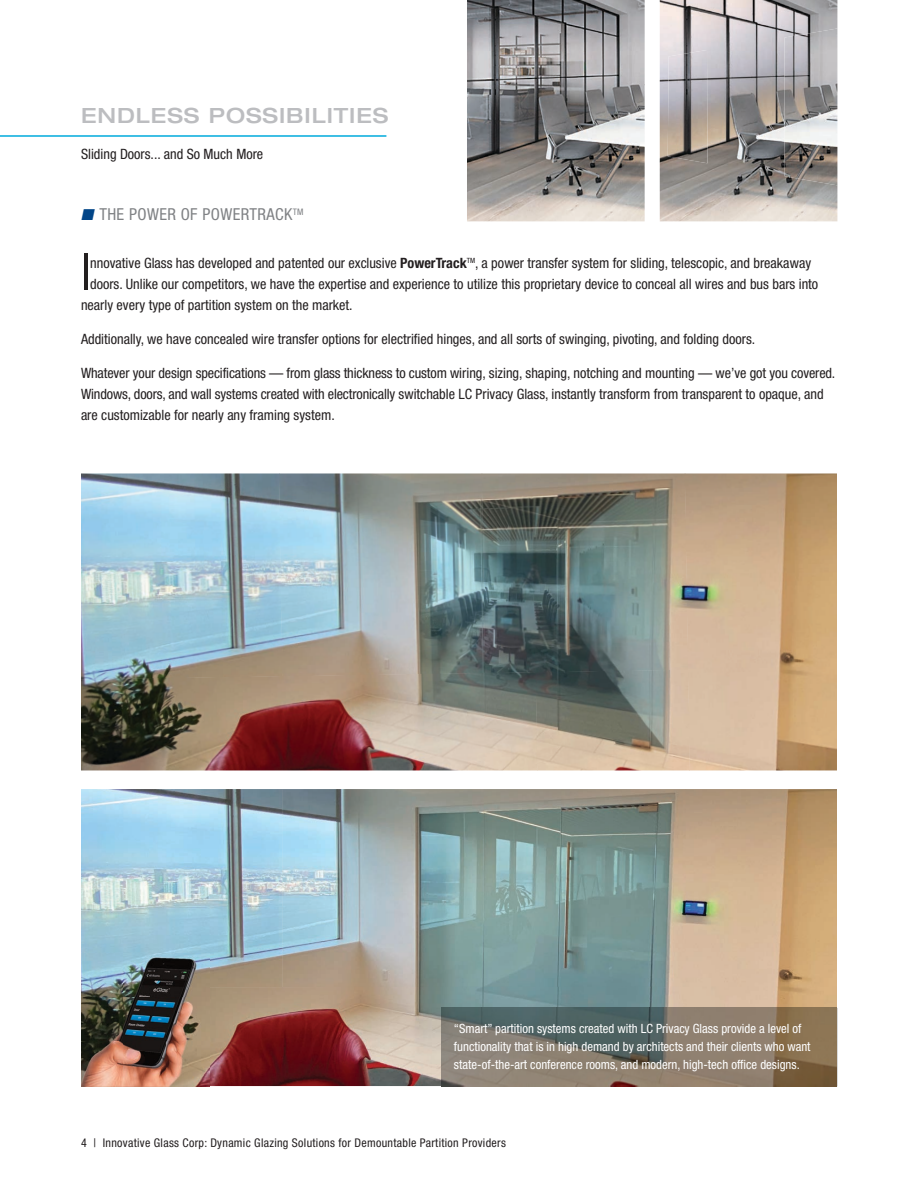
<style>
.page{position:relative;width:918px;height:1188px;background:#fff}
.page>*{position:absolute;margin:0;border:0;box-sizing:border-box;transform-origin:0 0}
.t1{font:300 condensed 50.55px "Helvetica Neue";color:#231f20}
.t2{font:500 expanded 21px "Helvetica Neue";letter-spacing:.045em;color:#bcbdc0}
.t3{font:condensed 16.5px "Helvetica Neue";letter-spacing:.025em;color:#808285}
.t4{font:condensed 14.25px/21px "Helvetica Neue";color:#231f20}
.t5{font:condensed 12.75px/18px "Helvetica Neue";color:#fff}
.t6{font:condensed 12px "Helvetica Neue";letter-spacing:.025em;color:#231f20}
.s1{color:#014588}
.s2{font-weight:700}
</style>
<div class="page">
<hr style="left:0;top:135px;width:386px;height:2px;background:#00aadc">
<img style="left:467px;top:0;width:178px;height:221px">
<img style="left:81px;top:473px;width:198px;height:199px">
<img style="left:279px;top:473px;width:203px;height:199px">
<img style="left:482px;top:473px;width:203px;height:199px">
<img style="left:685px;top:473px;width:152px;height:297px">
<img style="left:81px;top:672px;width:455px;height:98px">
<img style="left:536px;top:670px;width:154px;height:100px">
<img style="left:81px;top:789px;width:605px;height:198px">
<img style="left:686px;top:789px;width:151px;height:219px">
<img style="left:210px;top:987px;width:274px;height:99px">
<img style="left:484px;top:987px;width:202px;height:21px">
<img style="left:81px;top:1086px;width:101px;height:1px">
<img style="left:441px;top:1008px;width:396px;height:78px">
<img style="left:81px;top:953px;width:129px;height:133px">
<img style="left:660px;top:0;width:177px;height:221px">
<img style="left:668px;top:50px;width:39px;height:113px">
<img style="left:785px;top:28px;width:52px;height:157px">
<h2 class="t2" style="left:81px;top:103px;width:309px">ENDLESS POSSIBILITIES</h2>
<p class="t4" style="left:81px;top:143px;width:184px">Sliding Doors... and So Much More</p>
<p class="t3" style="left:81px;top:205px;width:224px"><span class="s1">■</span> THE POWER OF POWERTRACK<sup>TM</sup></p>
<h1 class="t1" style="left:81px;top:242px;width:11px">I</h1>
<p class="t4" style="left:90px;top:253px;width:722px">nnovative Glass has developed and patented our exclusive <span class="s2">PowerTrack</span><sup>TM</sup>, a power transfer system for sliding, telescopic, and breakaway</p>
<p class="t4" style="left:90px;top:274px;width:730px">doors. Unlike our competitors, we have the expertise and experience to utilize this proprietary device to conceal all wires and bus bars into</p>
<p class="t4" style="left:81px;top:295px;width:273px">nearly every type of partition system on the market.</p>
<p class="t4" style="left:81px;top:328px;width:676px">Additionally, we have concealed wire transfer options for electrified hinges, and all sorts of swinging, pivoting, and folding doors.</p>
<p class="t4" style="left:81px;top:363px;width:756px">Whatever your design specifications — from glass thickness to custom wiring, sizing, shaping, notching and mounting — we’ve got you covered.<br>Windows, doors, and wall systems created with electronically switchable LC Privacy Glass, instantly transform from transparent to opaque, and are customizable for nearly any framing system.</p>
<p class="t5" style="left:454px;top:1020px;width:358px">“Smart” partition systems created with LC Privacy Glass provide a level of functionality that is in high demand by architects and their clients who want state-of-the-art conference rooms, and modern, high-tech office designs.</p>
<p class="t6" style="left:81px;top:1136px;width:426px">4 | Innovative Glass Corp: Dynamic Glazing Solutions for Demountable Partition Providers</p>
</div>
